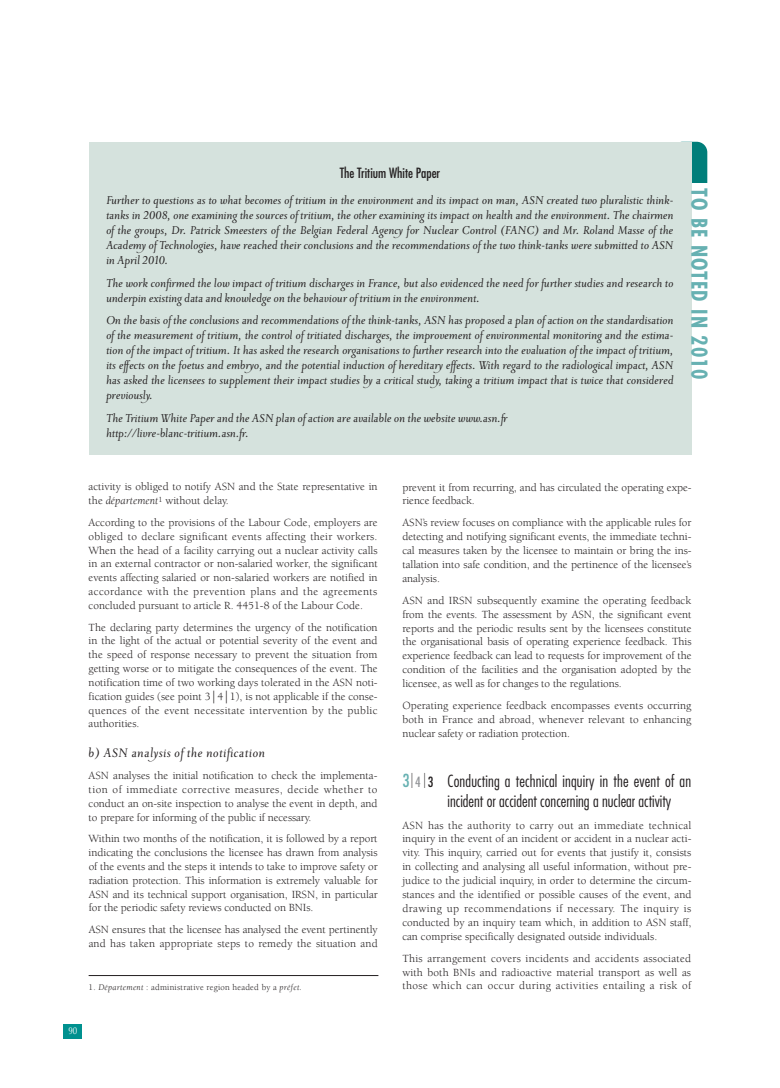
<style>
.page{position:relative;width:780px;height:1088px;background:#fff}
.page>*{position:absolute;margin:0;border:0;box-sizing:border-box;transform-origin:0 0}
.t1{font:700 condensed 21.25px "Futura";letter-spacing:.05em;color:#67b1b2}
.t2{font:300 condensed 16.25px/20.1px "Futura";color:#231f20}
.t3{font:italic 15px "Priori Ser Reg";letter-spacing:.025em;color:#231f20}
.t4{font:italic 13.75px/15px "Priori Ser Reg";letter-spacing:-.005em;color:#231f20;text-align:justify}
.t5{font:condensed 13.75px "Futura";color:#231f20}
.t6{font:11.25px/13.9px "Berkeley";letter-spacing:-.005em;color:#231f20;text-align:justify}
.t7{font:10px "Optima";color:#fff;scale:.8 1}
.t8{font:8.75px "Berkeley";letter-spacing:.025em;color:#231f20}
.s1{font-style:italic}
.s2{font-weight:400;font-size:17.5px;color:#67b1b2}
.s3{font-weight:400;font-size:20px}
.s4{font-weight:400;font-size:13.75px;color:#939598}
.s5{font-weight:400;font-size:13.75px}
</style>
<div class="page">
<div style="left:671px;top:142px;width:36px;height:107px;background:#007e7a;border-radius:11px"></div>
<div style="left:682px;top:183px;width:28px;height:85px;background:#fff"></div>
<div style="left:64px;top:1024px;width:18px;height:14px;background:#00918f"></div>
<div style="left:89px;top:142px;width:602px;height:313px;background:#d5e2dd"></div>
<hr style="left:89px;top:975px;width:289px;height:1px;background:#231f20">
<p class="t5" style="left:339px;top:167px;width:102px">The Tritium White Paper</p>
<p class="t4" style="left:106px;top:191px;width:569px">Further to questions as to what becomes of tritium in the environment and its impact on man, ASN created two pluralistic think&shy;tanks in 2008, one examining the sources of tritium, the other examining its impact on health and the environment. The chairmen of the groups, Dr. Patrick Smeesters of the Belgian Federal Agency for Nuclear Control (FANC) and Mr. Roland Masse of the Academy of Technologies, have reached their conclusions and the recommendations of the two think-tanks were submitted to ASN in April 2010.</p>
<p class="t4" style="left:106px;top:274px;width:569px">The work confirmed the low impact of tritium discharges in France, but also evidenced the need for further studies and research to underpin existing data and knowledge on the behaviour of tritium in the environment.</p>
<p class="t4" style="left:106px;top:312px;width:569px">On the basis of the conclusions and recommendations of the think-tanks, ASN has proposed a plan of action on the standardisation of the measurement of tritium, the control of tritiated discharges, the improvement of environmental monitoring and the estima&shy;tion of the impact of tritium. It has asked the research organisations to further research into the evaluation of the impact of tritium, its effects on the foetus and embryo, and the potential induction of hereditary effects. With regard to the radiological impact, ASN has asked the licensees to supplement their impact studies by a critical study, taking a tritium impact that is twice that considered previously.</p>
<p class="t4" style="left:106px;top:410px;width:403px">The Tritium White Paper and the ASN plan of action are available on the website www.asn.fr http://livre-blanc-tritium.asn.fr.</p>
<h1 class="t1" style="left:708px;top:188px;width:193px;rotate:90deg">TO BE NOTED IN 2010</h1>
<p class="t6" style="left:89px;top:481px;width:290px">activity is obliged to notify ASN and the State representative in the <span class="s1">département</span><sup>1</sup> without delay.</p>
<p class="t6" style="left:89px;top:516px;width:290px">According to the provisions of the Labour Code, employers are obliged to declare significant events affecting their workers.<br>When the head of a facility carrying out a nuclear activity calls in an external contractor or non-salaried worker, the significant events affecting salaried or non-salaried workers are notified in accordance with the prevention plans and the agreements concluded pursuant to article R. 4451-8 of the Labour Code.</p>
<p class="t6" style="left:89px;top:621px;width:290px">The declaring party determines the urgency of the notification in the light of the actual or potential severity of the event and the speed of response necessary to prevent the situation from getting worse or to mitigate the consequences of the event. The notification time of two working days tolerated in the ASN noti&shy;fication guides (see point 3⏐4⏐1), is not applicable if the conse&shy;quences of the event necessitate intervention by the public authorities.</p>
<h3 class="t3" style="left:89px;top:743px;width:178px">b) ASN analysis of the notification</h3>
<p class="t6" style="left:89px;top:769px;width:290px">ASN analyses the initial notification to check the implementa&shy;tion of immediate corrective measures, decide whether to conduct an on-site inspection to analyse the event in depth, and to prepare for informing of the public if necessary.</p>
<p class="t6" style="left:89px;top:833px;width:290px">Within two months of the notification, it is followed by a report indicating the conclusions the licensee has drawn from analysis of the events and the steps it intends to take to improve safety or radiation protection. This information is extremely valuable for ASN and its technical support organisation, IRSN, in particular for the periodic safety reviews conducted on BNIs.</p>
<p class="t6" style="left:89px;top:923px;width:290px">ASN ensures that the licensee has analysed the event pertinently and has taken appropriate steps to remedy the situation and</p>
<p class="t8" style="left:89px;top:984px;width:215px">1. <span class="s1">Département</span> : administrative region headed by a <span class="s1">préfet.</span></p>
<p class="t7" style="left:69px;top:1026px;width:12px">90</p>
<p class="t6" style="left:402px;top:481px;width:290px">prevent it from recurring, and has circulated the operating expe&shy;rience feedback.</p>
<p class="t6" style="left:402px;top:517px;width:290px">ASN’s review focuses on compliance with the applicable rules for detecting and notifying significant events, the immediate techni&shy;cal measures taken by the licensee to maintain or bring the ins&shy;tallation into safe condition, and the pertinence of the licensee’s analysis.</p>
<p class="t6" style="left:402px;top:594px;width:290px">ASN and IRSN subsequently examine the operating feedback from the events. The assessment by ASN, the significant event reports and the periodic results sent by the licensees constitute the organisational basis of operating experience feedback. This experience feedback can lead to requests for improvement of the condition of the facilities and the organisation adopted by the licensee, as well as for changes to the regulations.</p>
<p class="t6" style="left:402px;top:699px;width:290px">Operating experience feedback encompasses events occurring both in France and abroad, whenever relevant to enhancing nuclear safety or radiation protection.</p>
<h2 class="t2" style="left:447px;top:771px;width:245px;text-indent:-45px"><span class="s2">3</span><span class="s3">I</span> <span class="s4">4</span> <span class="s3">I</span> <span class="s5">3</span> Conducting a technical inquiry in the event of an incident or accident concerning a nuclear activity</h2>
<p class="t6" style="left:402px;top:819px;width:290px">ASN has the authority to carry out an immediate technical inquiry in the event of an incident or accident in a nuclear acti&shy;vity. This inquiry, carried out for events that justify it, consists in collecting and analysing all useful information, without pre&shy;judice to the judicial inquiry, in order to determine the circum&shy;stances and the identified or possible causes of the event, and drawing up recommendations if necessary. The inquiry is conducted by an inquiry team which, in addition to ASN staff, can comprise specifically designated outside individuals.</p>
<p class="t6" style="left:402px;top:952px;width:290px">This arrangement covers incidents and accidents associated with both BNIs and radioactive material transport as well as those which can occur during activities entailing a risk of</p>
</div>
